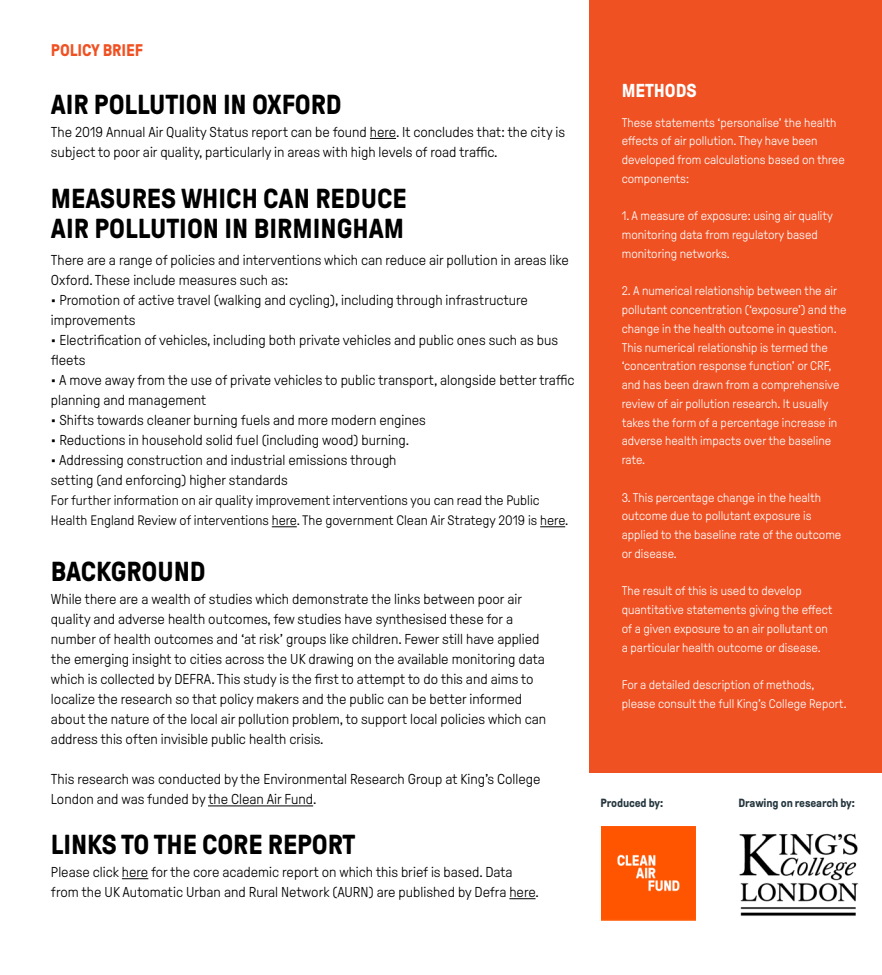
<style>
.page{position:relative;width:882px;height:975px;background:#fff}
.page>*{position:absolute;margin:0;border:0;box-sizing:border-box;transform-origin:0 0}
.t1{font:700 27.5px/30.6px "GT Pressura";letter-spacing:-.005em;color:#000}
.t2{font:700 18.75px "GT Pressura";letter-spacing:-.005em;color:#fff}
.t3{font:700 16.94px "GT Pressura";letter-spacing:-.005em;color:#f05123}
.t4{font:300 14.38px/20px "GT Pressura";color:#000}
.t5{font:300 13.75px/20px "GT Pressura";color:#000}
.t6{font:300 12.5px/18.8px "GT Pressura";color:#fff}
.t7{font:700 11.88px "GT Pressura";letter-spacing:-.01em;color:#25363e}
</style>
<div class="page">
<div style="left:589px;top:0;width:292px;height:772px;background:#f05123"></div>
<svg style="left:370px;top:138px;width:26px;height:1px"></svg>
<svg style="left:272px;top:526px;width:25px;height:1px"></svg>
<svg style="left:540px;top:526px;width:25px;height:1px"></svg>
<hr style="left:208px;top:806px;width:105px;height:1px;background:#000">
<svg style="left:122px;top:878px;width:26px;height:1px"></svg>
<svg style="left:509px;top:898px;width:26px;height:1px"></svg>
<img style="left:739px;top:833px;width:120px;height:83px">
<img style="left:601px;top:826px;width:94px;height:94px">
<p class="t3" style="left:51px;top:41px;width:93px">POLICY BRIEF</p>
<h1 class="t1" style="left:51px;top:89px;width:292px">AIR POLLUTION IN OXFORD</h1>
<p class="t4" style="left:51px;top:122px;width:515px">The 2019 Annual Air Quality Status report can be found here. It concludes that: the city is subject to poor air quality, particularly in areas with high levels of road traffic.</p>
<h1 class="t1" style="left:51px;top:183px;width:357px">MEASURES WHICH CAN REDUCE<br>AIR POLLUTION IN BIRMINGHAM</h1>
<p class="t4" style="left:51px;top:251px;width:519px">There are a range of policies and interventions which can reduce air pollution in areas like<br>Oxford. These include measures such as:</p>
<p class="t4" style="left:51px;top:291px;width:478px">• Promotion of active travel (walking and cycling), including through infrastructure improvements</p>
<p class="t4" style="left:51px;top:331px;width:508px">• Electrification of vehicles, including both private vehicles and public ones such as bus fleets</p>
<p class="t4" style="left:51px;top:371px;width:525px">• A move away from the use of private vehicles to public transport, alongside better traffic planning and management</p>
<p class="t4" style="left:51px;top:411px;width:376px">• Shifts towards cleaner burning fuels and more modern engines</p>
<p class="t4" style="left:51px;top:431px;width:359px">• Reductions in household solid fuel (including wood) burning.</p>
<p class="t4" style="left:51px;top:451px;width:347px">• Addressing construction and industrial emissions through setting (and enforcing) higher standards</p>
<p class="t5" style="left:51px;top:491px;width:519px">For further information on air quality improvement interventions you can read the Public<br>Health England Review of interventions here. The government Clean Air Strategy 2019 is here.</p>
<h1 class="t1" style="left:51px;top:557px;width:156px">BACKGROUND</h1>
<p class="t4" style="left:51px;top:590px;width:496px">While there are a wealth of studies which demonstrate the links between poor air quality and adverse health outcomes, few studies have synthesised these for a number of health outcomes and ‘at risk’ groups like children. Fewer still have applied the emerging insight to cities across the UK drawing on the available monitoring data which is collected by DEFRA. This study is the first to attempt to do this and aims to localize the research so that policy makers and the public can be better informed about the nature of the local air pollution problem, to support local policies which can address this often invisible public health crisis.</p>
<p class="t4" style="left:51px;top:770px;width:491px">This research was conducted by the Environmental Research Group at King’s College<br>London and was funded by the Clean Air Fund.</p>
<h1 class="t1" style="left:51px;top:829px;width:306px">LINKS TO THE CORE REPORT</h1>
<p class="t4" style="left:51px;top:863px;width:489px">Please click here for the core academic report on which this brief is based. Data from the UK Automatic Urban and Rural Network (AURN) are published by Defra here.</p>
<h2 class="t2" style="left:621px;top:80px;width:76px">METHODS</h2>
<p class="t6" style="left:621px;top:113px;width:224px">These statements ‘personalise’ the health effects of air pollution. They have been developed from calculations based on three components:</p>
<p class="t6" style="left:621px;top:207px;width:213px">1. A measure of exposure: using air quality monitoring data from regulatory based monitoring networks.</p>
<p class="t6" style="left:621px;top:282px;width:226px">2. A numerical relationship between the air pollutant concentration (‘exposure’) and the change in the health outcome in question.<br>This numerical relationship is termed the ‘concentration response function’ or CRF, and has been drawn from a comprehensive review of air pollution research. It usually takes the form of a percentage increase in adverse health impacts over the baseline rate.</p>
<p class="t6" style="left:621px;top:488px;width:221px">3. This percentage change in the health outcome due to pollutant exposure is applied to the baseline rate of the outcome or disease.</p>
<p class="t6" style="left:621px;top:582px;width:212px">The result of this is used to develop quantitative statements giving the effect of a given exposure to an air pollutant on a particular health outcome or disease.</p>
<p class="t6" style="left:621px;top:676px;width:226px">For a detailed description of methods, please consult the full King’s College Report.</p>
<p class="t7" style="left:600px;top:797px;width:64px">Produced by:</p>
<p class="t7" style="left:738px;top:797px;width:118px">Drawing on research by:</p>
</div>
